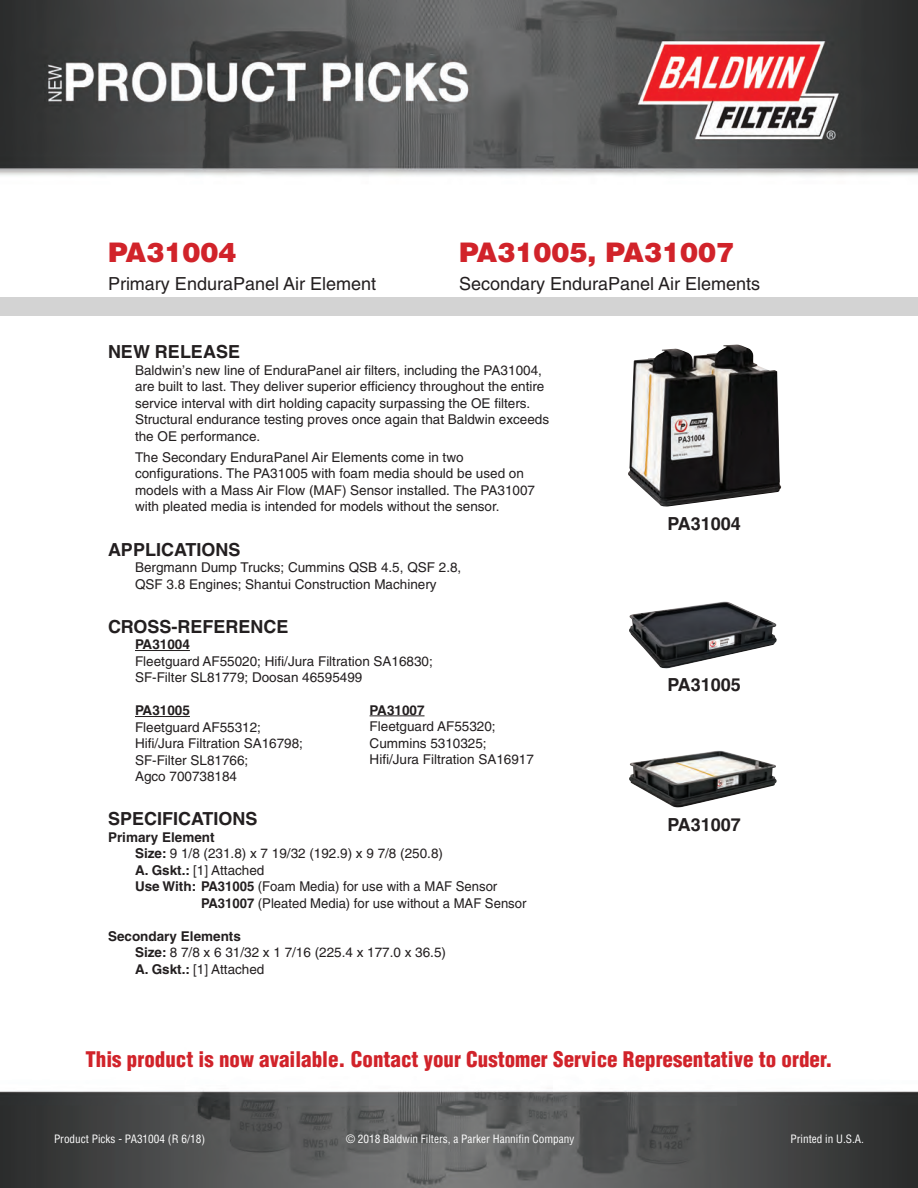
<style>
.page{position:relative;width:918px;height:1188px;background:#fff}
.page>*{position:absolute;margin:0;border:0;box-sizing:border-box;transform-origin:0 0}
.t1{font:900 27px "Helvetica";color:#d1232a}
.t2{font:900 condensed 21px "Helvetica";color:#d1232a}
.t3{font:700 18px "Helvetica";color:#231f20}
.t4{font:18px "Helvetica";color:#231f20}
.t5{font:13.5px/16.5px "Helvetica";color:#231f20}
.t6{font:700 13.5px "Helvetica";color:#231f20}
.t7{font:condensed 11.25px "Helvetica";color:#fff}
.s1{font-weight:700}
</style>
<div class="page">
<img style="left:0;top:0;width:918px;height:1188px">
<div style="left:0;top:298px;width:918px;height:18px;background:#d3d3d3"></div>
<img style="left:629px;top:602px;width:148px;height:67px">
<img style="left:629px;top:751px;width:148px;height:56px">
<img style="left:628px;top:345px;width:153px;height:162px">
<hr style="left:135px;top:650px;width:55px;height:1px;background:#231f20">
<hr style="left:135px;top:716px;width:55px;height:1px;background:#231f20">
<hr style="left:370px;top:716px;width:55px;height:1px;background:#231f20">
<h1 class="t1" style="left:108px;top:234px;width:130px">PA31004</h1>
<h1 class="t1" style="left:459px;top:234px;width:277px">PA31005, PA31007</h1>
<h3 class="t4" style="left:108px;top:273px;width:270px">Primary EnduraPanel Air Element</h3>
<h3 class="t4" style="left:459px;top:273px;width:303px">Secondary EnduraPanel Air Elements</h3>
<h3 class="t3" style="left:108px;top:341px;width:134px">NEW RELEASE</h3>
<p class="t5" style="left:135px;top:362px;width:416px">Baldwin’s new line of EnduraPanel air filters, including the PA31004, are built to last. They deliver superior efficiency throughout the entire service interval with dirt holding capacity surpassing the OE filters.<br>Structural endurance testing proves once again that Baldwin exceeds the OE performance.</p>
<p class="t5" style="left:135px;top:449px;width:402px">The Secondary EnduraPanel Air Elements come in two configurations. The PA31005 with foam media should be used on models with a Mass Air Flow (MAF) Sensor installed. The PA31007 with pleated media is intended for models without the sensor.</p>
<h3 class="t3" style="left:108px;top:538px;width:134px">APPLICATIONS</h3>
<p class="t5" style="left:135px;top:559px;width:328px">Bergmann Dump Trucks; Cummins QSB 4.5, QSF 2.8,<br>QSF 3.8 Engines; Shantui Construction Machinery</p>
<h3 class="t3" style="left:108px;top:615px;width:182px">CROSS-REFERENCE</h3>
<p class="t6" style="left:135px;top:636px;width:56px">PA31004</p>
<p class="t5" style="left:135px;top:653px;width:299px">Fleetguard AF55020; Hifi/Jura Filtration SA16830;<br>SF-Filter SL81779; Doosan 46595499</p>
<p class="t6" style="left:135px;top:702px;width:56px">PA31005</p>
<p class="t5" style="left:135px;top:719px;width:170px">Fleetguard AF55312;<br>Hifi/Jura Filtration SA16798;<br>SF-Filter SL81766;<br>Agco 700738184</p>
<h3 class="t3" style="left:108px;top:808px;width:151px">SPECIFICATIONS</h3>
<p class="t6" style="left:108px;top:829px;width:108px">Primary Element</p>
<p class="t5" style="left:135px;top:845px;width:310px"><span class="s1">Size:</span> 9 1/8 (231.8) x 7 19/32 (192.9) x 9 7/8 (250.8)</p>
<p class="t5" style="left:135px;top:862px;width:131px"><span class="s1">A. Gskt.:</span> [1] Attached</p>
<p class="t5" style="left:135px;top:878px;width:364px"><span class="s1">Use With: PA31005</span> (Foam Media) for use with a MAF Sensor</p>
<p class="t5" style="left:201px;top:895px;width:327px"><span class="s1">PA31007</span> (Pleated Media) for use without a MAF Sensor</p>
<p class="t5" style="left:135px;top:928px;width:313px;text-indent:-27px"><span class="s1">Secondary Elements<br>Size:</span> 8 7/8 x 6 31/32 x 1 7/16 (225.4 x 177.0 x 36.5)<br><span class="s1">A. Gskt.:</span> [1] Attached</p>
<p class="t6" style="left:370px;top:702px;width:56px">PA31007</p>
<p class="t5" style="left:370px;top:718px;width:166px">Fleetguard AF55320;<br>Cummins 5310325;<br>Hifi/Jura Filtration SA16917</p>
<h3 class="t3" style="left:668px;top:513px;width:75px">PA31004</h3>
<h3 class="t3" style="left:668px;top:673px;width:75px">PA31005</h3>
<h3 class="t3" style="left:668px;top:814px;width:75px">PA31007</h3>
<h2 class="t2" style="left:85px;top:1046px;width:749px">This product is now available. Contact your Customer Service Representative to order.</h2>
<p class="t7" style="left:54px;top:1132px;width:153px">Product Picks - PA31004 (R 6/18)</p>
<p class="t7" style="left:346px;top:1132px;width:230px">© 2018 Baldwin Filters, a Parker Hannifin Company</p>
<p class="t7" style="left:791px;top:1132px;width:75px">Printed in U.S.A.</p>
</div>
